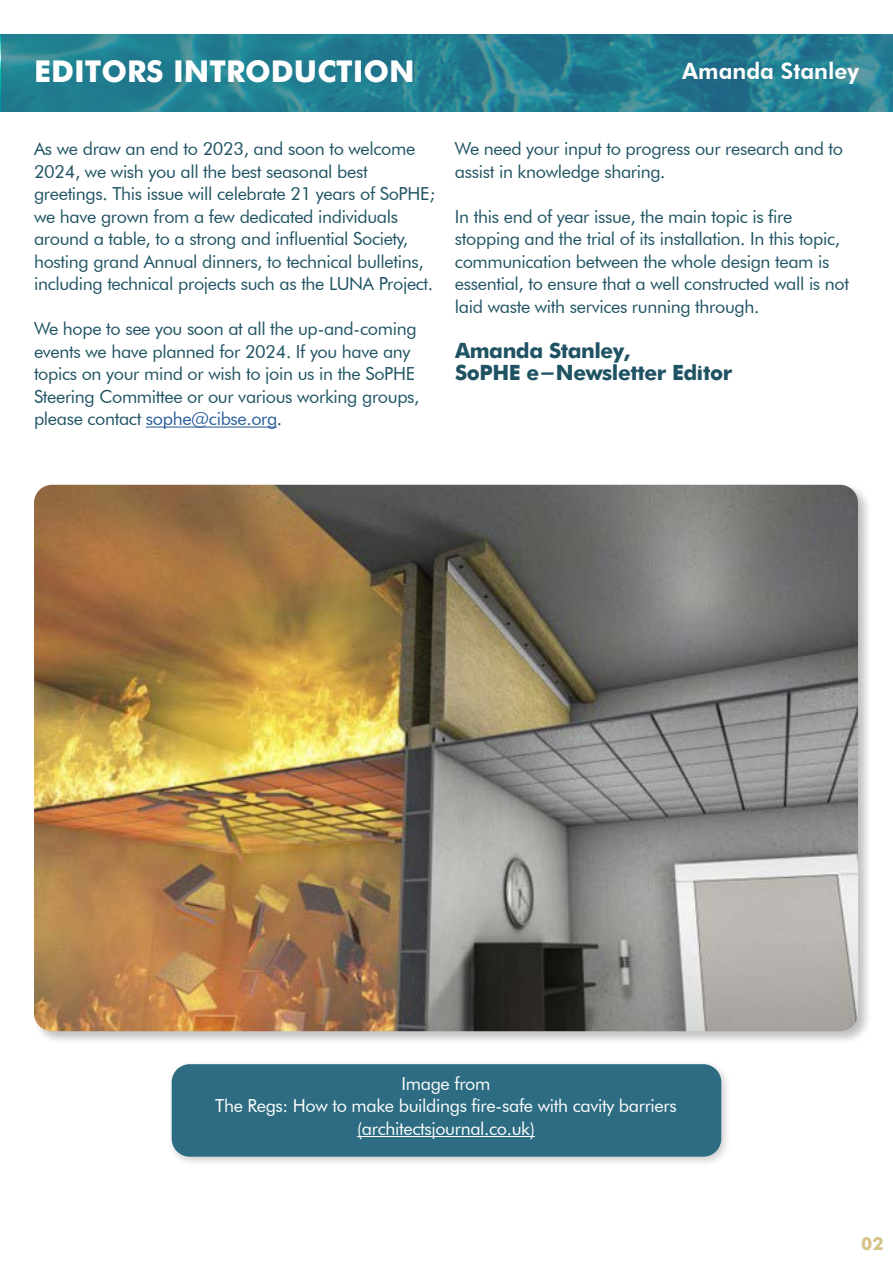
<style>
.page{position:relative;width:893px;height:1263px;background:#fff}
.page>*{position:absolute;margin:0;border:0;box-sizing:border-box;transform-origin:0 0}
.t1{font:700 30px "Futura";color:#fff}
.t2{font:800 22.5px "Futura BT";color:#fff}
.t3{font:700 21px/22.5px "Futura";letter-spacing:-.02em;color:#1f5363}
.t4{font:18px/22.5px "Futura BT";letter-spacing:-.02em;color:#1f5363}
.t5{font:18px/22.5px "Futura BT";letter-spacing:-.02em;color:#fff;text-align:center}
.t6{font:700 18px "Futura";color:#d6c389}
.s1{color:#275b9b}
</style>
<div class="page">
<svg style="left:1px;top:34px;width:891px;height:78px;background:#257e91"></svg>
<hr style="left:146px;top:426px;width:131px;height:2px;background:#275b9b">
<div style="left:166px;top:1059px;width:566px;height:109px;background:#000;opacity:.2"></div>
<div style="left:172px;top:1064px;width:549px;height:93px;background:#2d6c82;border-radius:18px"></div>
<hr style="left:357px;top:1136px;width:178px;height:1px;background:#fff">
<div style="left:32px;top:483px;width:840px;height:562px;background:#000;opacity:.25"></div>
<img style="left:34px;top:485px;width:824px;height:546px">
<h1 class="t1" style="left:34px;top:50px;width:382px">EDITORS INTRODUCTION</h1>
<p class="t2" style="left:682px;top:57px;width:178px">Amanda Stanley</p>
<p class="t4" style="left:34px;top:137px;width:403px">As we draw an end to 2023, and soon to welcome 2024, we wish you all the best seasonal best greetings. This issue will celebrate 21 years of SoPHE; we have grown from a few dedicated individuals around a table, to a strong and influential Society, hosting grand Annual dinners, to technical bulletins, including technical projects such as the LUNA Project.</p>
<p class="t4" style="left:34px;top:317px;width:387px">We hope to see you soon at all the up-and-coming events we have planned for 2024. If you have any topics on your mind or wish to join us in the SoPHE Steering Committee or our various working groups, please contact <span class="s1">sophe@cibse.org</span>.</p>
<p class="t4" style="left:455px;top:137px;width:390px">We need your input to progress our research and to assist in knowledge sharing.</p>
<p class="t4" style="left:455px;top:205px;width:396px">In this end of year issue, the main topic is fire stopping and the trial of its installation. In this topic, communication between the whole design team is essential, to ensure that a well constructed wall is not laid waste with services running through.</p>
<p class="t3" style="left:455px;top:337px;width:279px">Amanda Stanley,<br>SoPHE e-Newsletter Editor</p>
<p class="t5" style="left:215px;top:1072px;width:463px">Image from<br>The Regs: How to make buildings fire-safe with cavity barriers (architectsjournal.co.uk)</p>
<p class="t6" style="left:861px;top:1230px;width:24px">02</p>
</div>
